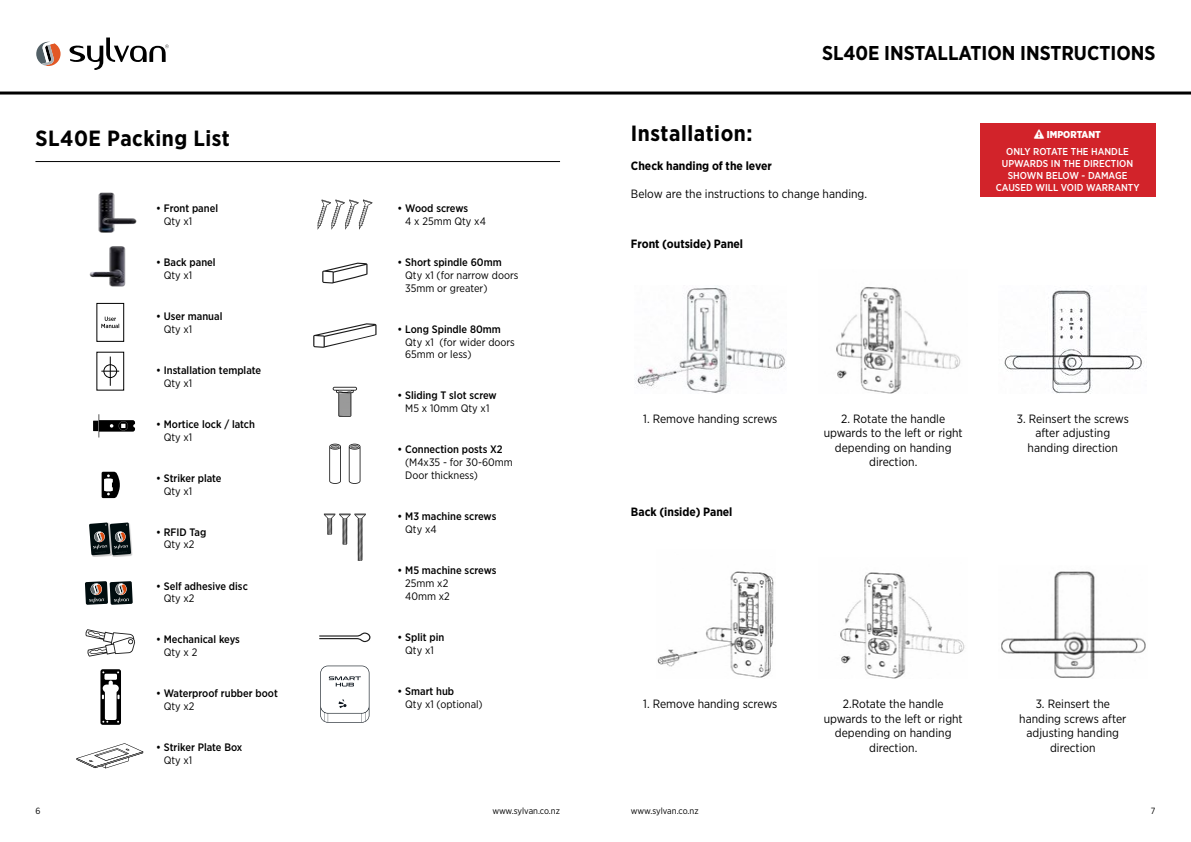
<style>
.page{position:relative;width:1191px;height:842px;background:#fff}
.page>*{position:absolute;margin:0;border:0;box-sizing:border-box;transform-origin:0 0}
.t1{font:700 22px "Gotham Narrow";letter-spacing:.025em;color:#000}
.t2{font:700 20px "Gotham Narrow";color:#000}
.t3{font:12px/14.4px "Gotham Narrow";color:#000;text-align:center}
.t4{font:700 12px "Gotham Narrow";color:#000}
.t5{font:500 10.8px "Gotham Narrow";color:#000}
.t6{font:10.8px/13px "Gotham Narrow";color:#000}
.t7{font:500 10px/12px "Gotham Narrow";color:#fff;text-align:center}
.t8{font:9px "Gotham Narrow";letter-spacing:-.015em;color:#000}
.s1{font-weight:900}
</style>
<div class="page">
<svg style="left:36px;top:42px;width:25px;height:24px"></svg>
<svg style="left:69px;top:38px;width:100px;height:32px"></svg>
<hr style="left:0;top:92px;width:1191px;height:3px;background:#000">
<img style="left:657px;top:571px;width:117px;height:107px">
<img style="left:840px;top:572px;width:125px;height:107px">
<img style="left:1001px;top:571px;width:145px;height:107px">
<img style="left:636px;top:286px;width:150px;height:107px">
<img style="left:836px;top:287px;width:125px;height:106px">
<img style="left:1004px;top:290px;width:138px;height:103px">
<div style="left:979px;top:123px;width:176px;height:74px;background:#d2232a"></div>
<hr style="left:35px;top:161px;width:525px;height:1px;background:#000">
<img style="left:89px;top:246px;width:37px;height:41px">
<img style="left:98px;top:192px;width:39px;height:41px">
<div style="left:96px;top:303px;width:28px;height:39px;border:1px solid #000"></div>
<svg style="left:101px;top:317px;width:18px;height:11px"></svg>
<hr style="left:110px;top:356px;width:1px;height:30px;background:#000">
<div style="left:96px;top:352px;width:28px;height:39px;border:1px solid #000"></div>
<div style="left:103px;top:364px;width:14px;height:14px;border:1px solid #000;border-radius:50%"></div>
<svg style="left:101px;top:371px;width:18px;height:1px"></svg>
<svg style="left:85px;top:629px;width:50px;height:28px"></svg>
<svg style="left:317px;top:199px;width:55px;height:31px"></svg>
<svg style="left:322px;top:263px;width:45px;height:21px"></svg>
<svg style="left:313px;top:323px;width:63px;height:25px"></svg>
<svg style="left:333px;top:387px;width:24px;height:30px"></svg>
<svg style="left:324px;top:514px;width:42px;height:47px"></svg>
<svg style="left:319px;top:632px;width:51px;height:10px"></svg>
<svg style="left:320px;top:666px;width:49px;height:57px"></svg>
<svg style="left:93px;top:414px;width:42px;height:23px"></svg>
<svg style="left:102px;top:472px;width:18px;height:26px"></svg>
<svg style="left:76px;top:743px;width:67px;height:25px"></svg>
<svg style="left:100px;top:669px;width:21px;height:56px"></svg>
<svg style="left:329px;top:444px;width:12px;height:40px"></svg>
<svg style="left:349px;top:444px;width:11px;height:40px"></svg>
<div style="left:89px;top:522px;width:23px;height:35px;background:#000;opacity:.25"></div>
<div style="left:110px;top:522px;width:23px;height:35px;background:#000;opacity:.25"></div>
<svg style="left:89px;top:522px;width:42px;height:33px"></svg>
<svg style="left:85px;top:581px;width:48px;height:24px"></svg>
<h1 class="t1" style="left:35px;top:124px;width:196px">SL40E Packing List</h1>
<p class="t5" style="left:156px;top:201px;width:63px">• Front panel</p>
<p class="t6" style="left:164px;top:214px;width:30px">Qty x1</p>
<p class="t5" style="left:156px;top:255px;width:61px">• Back panel</p>
<p class="t6" style="left:164px;top:268px;width:30px">Qty x1</p>
<p class="t5" style="left:156px;top:309px;width:68px">• User manual</p>
<p class="t6" style="left:164px;top:322px;width:30px">Qty x1</p>
<p class="t5" style="left:156px;top:363px;width:107px">• Installation template</p>
<p class="t6" style="left:164px;top:376px;width:30px">Qty x1</p>
<p class="t5" style="left:156px;top:417px;width:100px">• Mortice lock / latch</p>
<p class="t6" style="left:164px;top:430px;width:30px">Qty x1</p>
<p class="t5" style="left:156px;top:471px;width:67px">• Striker plate</p>
<p class="t6" style="left:164px;top:484px;width:30px">Qty x1</p>
<p class="t5" style="left:156px;top:525px;width:52px">• RFID Tag</p>
<p class="t6" style="left:164px;top:538px;width:32px">Qty x2</p>
<p class="t5" style="left:156px;top:579px;width:93px">• Self adhesive disc</p>
<p class="t6" style="left:164px;top:592px;width:32px">Qty x2</p>
<p class="t5" style="left:156px;top:633px;width:85px">• Mechanical keys</p>
<p class="t6" style="left:164px;top:646px;width:35px">Qty x 2</p>
<p class="t5" style="left:156px;top:687px;width:123px">• Waterproof rubber boot</p>
<p class="t6" style="left:164px;top:700px;width:32px">Qty x2</p>
<p class="t5" style="left:156px;top:741px;width:88px">• Striker Plate Box</p>
<p class="t6" style="left:164px;top:754px;width:30px">Qty x1</p>
<p class="t5" style="left:397px;top:201px;width:72px">• Wood screws</p>
<p class="t6" style="left:405px;top:214px;width:82px">4 x 25mm Qty x4</p>
<p class="t5" style="left:397px;top:255px;width:106px">• Short spindle 60mm</p>
<p class="t6" style="left:405px;top:268px;width:115px">Qty x1 (for narrow doors<br>35mm or greater)</p>
<p class="t5" style="left:397px;top:322px;width:105px">• Long Spindle 80mm</p>
<p class="t6" style="left:405px;top:335px;width:111px">Qty x1 (for wider doors<br>65mm or less)</p>
<p class="t5" style="left:397px;top:389px;width:101px">• Sliding T slot screw</p>
<p class="t6" style="left:405px;top:402px;width:86px">M5 x 10mm Qty x1</p>
<p class="t5" style="left:397px;top:443px;width:107px">• Connection posts X2</p>
<p class="t6" style="left:405px;top:456px;width:109px">(M4x35 - for 30-60mm<br>Door thickness)</p>
<p class="t5" style="left:397px;top:510px;width:100px">• M3 machine screws</p>
<p class="t6" style="left:405px;top:523px;width:33px">Qty x4</p>
<p class="t5" style="left:397px;top:564px;width:100px">• M5 machine screws</p>
<p class="t6" style="left:405px;top:577px;width:46px">25mm x2<br>40mm x2</p>
<p class="t5" style="left:397px;top:631px;width:48px">• Split pin</p>
<p class="t6" style="left:405px;top:644px;width:30px">Qty x1</p>
<p class="t5" style="left:397px;top:685px;width:58px">• Smart hub</p>
<p class="t6" style="left:405px;top:698px;width:79px">Qty x1 (optional)</p>
<h2 class="t2" style="left:822px;top:40px;width:335px">SL40E INSTALLATION INSTRUCTIONS</h2>
<h1 class="t1" style="left:631px;top:119px;width:123px">Installation:</h1>
<p class="t4" style="left:631px;top:158px;width:142px">Check handing of the lever</p>
<p class="t3" style="left:631px;top:186px;width:238px">Below are the instructions to change handing.</p>
<p class="t4" style="left:631px;top:236px;width:114px">Front (outside) Panel</p>
<p class="t7" style="left:1006px;top:125px;width:124px;line-height:17.7px">❑ <span class="s1">IMPORTANT<br></span>ONLY ROTATE THE HANDLE</p>
<p class="t7" style="left:995px;top:158px;width:145px">UPWARDS IN THE DIRECTION<br>SHOWN BELOW - DAMAGE<br>CAUSED WILL VOID WARRANTY</p>
<p class="t3" style="left:643px;top:411px;width:136px">1. Remove handing screws</p>
<p class="t4" style="left:631px;top:504px;width:103px">Back (inside) Panel</p>
<p class="t3" style="left:823px;top:411px;width:141px">2. Rotate the handle upwards to the left or right depending on handing direction.</p>
<p class="t3" style="left:1016px;top:411px;width:114px">3. Reinsert the screws after adjusting handing direction</p>
<p class="t3" style="left:643px;top:697px;width:136px">1. Remove handing screws</p>
<p class="t3" style="left:823px;top:697px;width:141px">2.Rotate the handle upwards to the left or right depending on handing direction.</p>
<p class="t3" style="left:1019px;top:697px;width:109px">3. Reinsert the handing screws after adjusting handing direction</p>
<p class="t8" style="left:35px;top:805px;width:7px">6</p>
<p class="t8" style="left:492px;top:805px;width:69px">www.sylvan.co.nz</p>
<p class="t8" style="left:631px;top:805px;width:69px">www.sylvan.co.nz</p>
<p class="t8" style="left:1151px;top:805px;width:6px">7</p>
</div>
